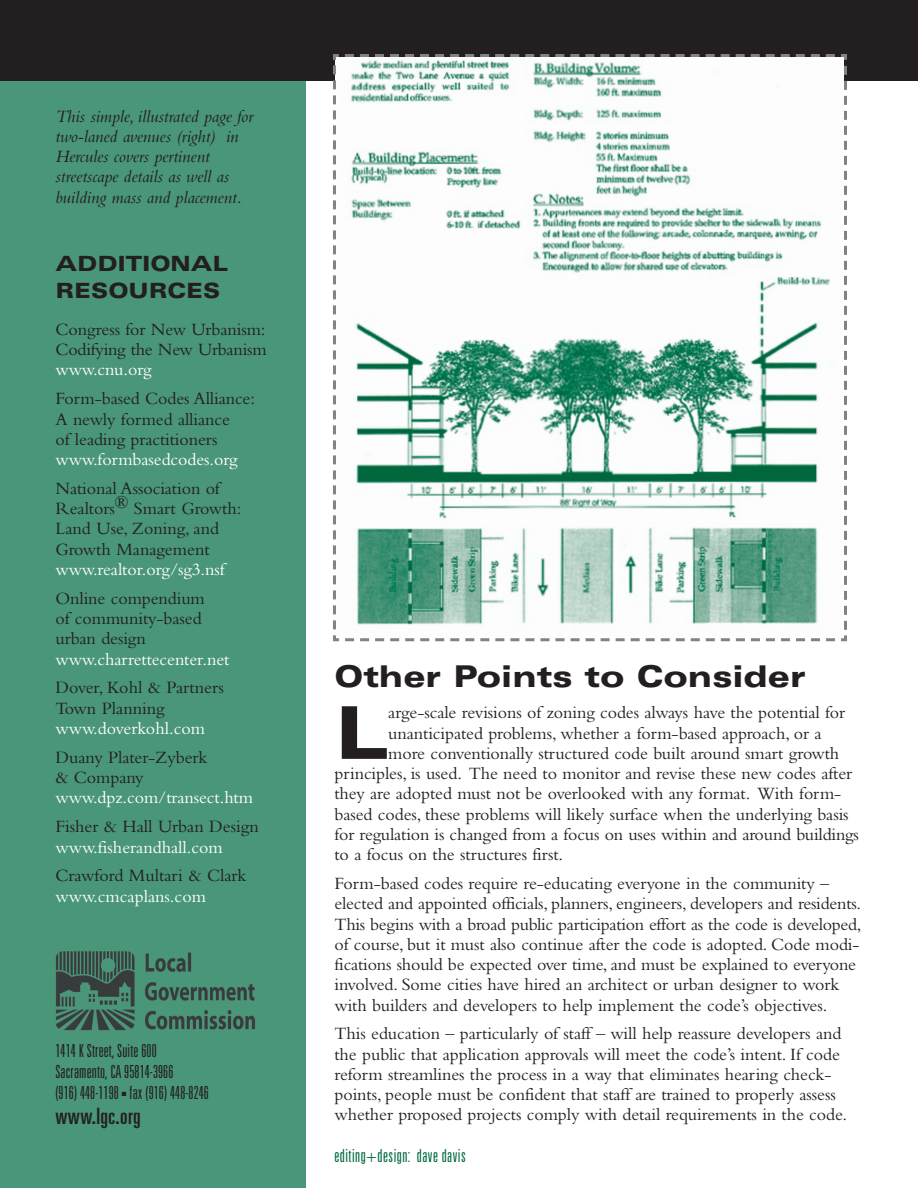
<style>
.page{position:relative;width:918px;height:1188px;background:#fff}
.page>*{position:absolute;margin:0;border:0;box-sizing:border-box;transform-origin:0 0}
.t1{font:900 expanded 72.9px "Univers";color:#231f20}
.t2{font:900 expanded 30px "Univers";color:#231f20}
.t3{font:ultra-condensed 22.5px "Univers";letter-spacing:.02em;color:#231f20}
.t4{font:900 expanded 21px/27px "Univers";color:#231f20}
.t5{font:18px/20.2px "Bembo";letter-spacing:-.005em;color:#231f20}
.t6{font:18px "Bembo";letter-spacing:-.005em;color:#fff}
.t7{font:italic 18px/20.2px "Bembo";letter-spacing:-.005em;color:#231f20}
.t8{font:300 ultra-condensed 18px/21px "Univers";letter-spacing:.01em;color:#231f20}
.t9{font:300 ultra-condensed 18px "Univers";letter-spacing:.025em;color:#00693f}
</style>
<div class="page">
<div style="left:0;top:81px;width:306px;height:1107px;background:#499679"></div>
<div style="left:0;top:0;width:918px;height:81px;background:#231f20"></div>
<img style="left:56px;top:951px;width:199px;height:80px">
<svg style="left:333px;top:54px;width:514px;height:588px"></svg>
<p class="t7" style="left:56px;top:108px;width:199px">This simple, illustrated page for two-laned avenues (right) in<br>Hercules covers pertinent streetscape details as well as building mass and placement.</p>
<p class="t4" style="left:56px;top:252px;width:174px">ADDITIONAL<br>RESOURCES</p>
<p class="t5" style="left:56px;top:321px;width:213px">Congress for New Urbanism:<br>Codifying the New Urbanism</p>
<p class="t6" style="left:56px;top:363px;width:98px">www.cnu.org</p>
<p class="t5" style="left:56px;top:390px;width:201px">Form-based Codes Alliance:<br>A newly formed alliance<br>of leading practitioners</p>
<p class="t6" style="left:56px;top:453px;width:184px">www.formbasedcodes.org</p>
<p class="t5" style="left:56px;top:480px;width:187px">National Association of<br>Realtors® Smart Growth:<br>Land Use, Zoning, and<br>Growth Management</p>
<p class="t6" style="left:56px;top:563px;width:171px">www.realtor.org/sg3.nsf</p>
<p class="t5" style="left:56px;top:590px;width:151px">Online compendium of community-based urban design</p>
<p class="t6" style="left:56px;top:652px;width:175px">www.charrettecenter.net</p>
<p class="t5" style="left:56px;top:679px;width:170px">Dover, Kohl &amp; Partners<br>Town Planning</p>
<p class="t6" style="left:56px;top:722px;width:151px">www.doverkohl.com</p>
<p class="t5" style="left:56px;top:749px;width:153px">Duany Plater-Zyberk &amp; Company</p>
<p class="t6" style="left:56px;top:791px;width:199px">www.dpz.com/transect.htm</p>
<p class="t5" style="left:56px;top:818px;width:205px">Fisher &amp; Hall Urban Design</p>
<p class="t6" style="left:56px;top:840px;width:169px">www.fisherandhall.com</p>
<p class="t5" style="left:56px;top:867px;width:193px">Crawford Multari &amp; Clark</p>
<p class="t6" style="left:56px;top:890px;width:152px">www.cmcaplans.com</p>
<p class="t8" style="left:56px;top:1041px;width:155px">1414 K Street, Suite 600<br>Sacramento, CA 95814-3966<br>(916) 448-1198 ■ fax (916) 448-8246</p>
<p class="t3" style="left:56px;top:1108px;width:87px">www.lgc.org</p>
<h2 class="t2" style="left:334px;top:666px;width:473px">Other Points to Consider</h2>
<h1 class="t1" style="left:334px;top:706px;width:55px">L</h1>
<p class="t5" style="left:388px;top:704px;width:458px">arge-scale revisions of zoning codes always have the potential for</p>
<p class="t5" style="left:388px;top:725px;width:435px">unanticipated problems, whether a form-based approach, or a</p>
<p class="t5" style="left:388px;top:745px;width:453px">more conventionally structured code built around smart growth</p>
<p class="t5" style="left:334px;top:765px;width:519px">principles, is used. The need to monitor and revise these new codes after</p>
<p class="t5" style="left:334px;top:785px;width:508px">they are adopted must not be overlooked with any format. With form-</p>
<p class="t5" style="left:334px;top:806px;width:516px">based codes, these problems will likely surface when the underlying basis</p>
<p class="t5" style="left:334px;top:826px;width:526px">for regulation is changed from a focus on uses within and around buildings</p>
<p class="t5" style="left:334px;top:846px;width:230px">to a focus on the structures first.</p>
<p class="t5" style="left:334px;top:875px;width:528px">Form-based codes require re-educating everyone in the community – elected and appointed officials, planners, engineers, developers and residents.<br>This begins with a broad public participation effort as the code is developed, of course, but it must also continue after the code is adopted. Code modi&shy;fications should be expected over time, and must be explained to everyone involved. Some cities have hired an architect or urban designer to work with builders and developers to help implement the code’s objectives.</p>
<p class="t5" style="left:334px;top:1025px;width:514px">This education – particularly of staff – will help reassure developers and the public that application approvals will meet the code’s intent. If code reform streamlines the process in a way that eliminates hearing check&shy;points, people must be confident that staff are trained to properly assess whether proposed projects comply with detail requirements in the code.</p>
<p class="t9" style="left:334px;top:1149px;width:133px">editing+design: dave davis</p>
</div>
